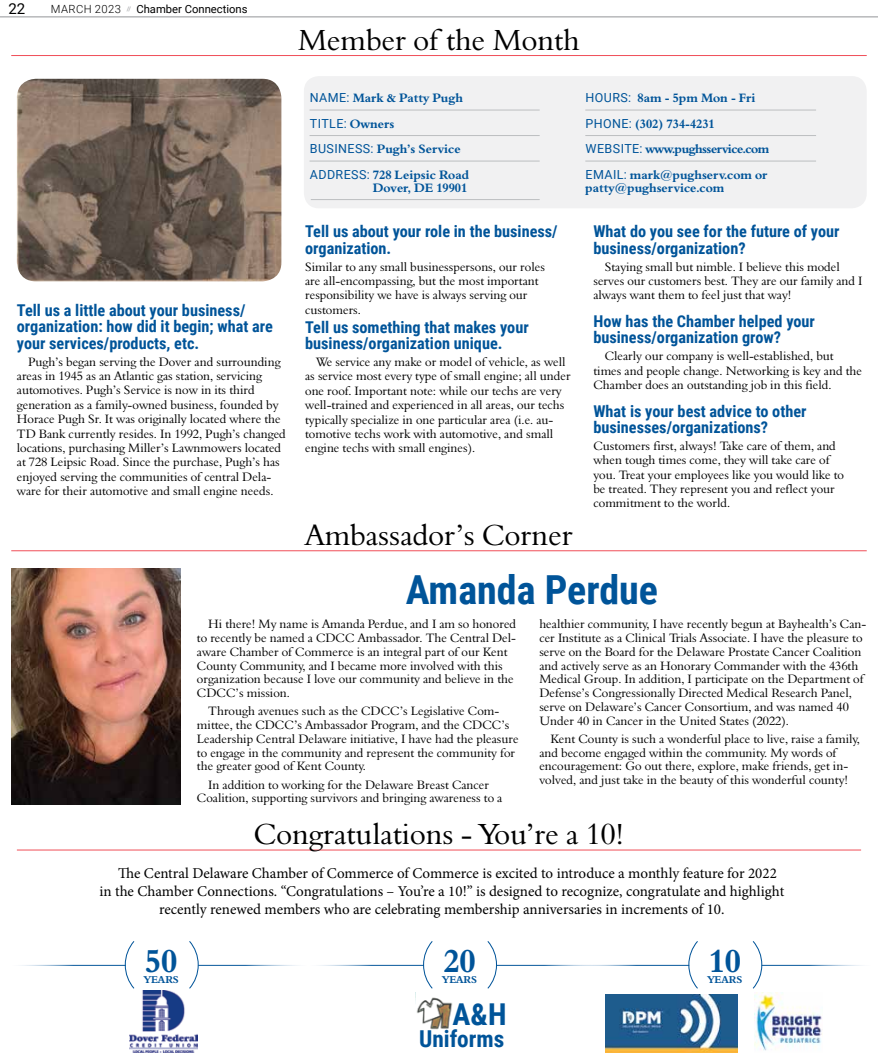
<style>
.page{position:relative;width:878px;height:1058px;background:#fff}
.page>*{position:absolute;margin:0;border:0;box-sizing:border-box;transform-origin:0 0}
.t1{font:700 40px "Roboto Condensed";color:#005499}
.t2{font:32.62px "Aldine 401 BT Bold A";color:#005499}
.t3{font:700 30.12px "Roboto Condensed";color:#005499}
.t4{font:30px "Aldine 401 BT Roman A";color:#000}
.t5{font:700 23.25px "Roboto Condensed";color:#005499}
.t6{font:700 16.25px/16.2px "Roboto Condensed";color:#005499}
.t7{font:15px "Minion Pro";color:#000}
.t8{font:15px "Roboto";color:#000}
.t9{font:12.5px/14.4px "Aldine 401 BT Roman A";color:#000}
.t10{font:12.5px/25.5px "Aldine 401 BT Bold A";color:#005499}
.t11{font:12.5px "Roboto";letter-spacing:.035em;color:#005499}
.t12{font:11.25px "Roboto";color:#000}
.t13{font:300 11.25px "Roboto";letter-spacing:.035em;color:#000}
.t14{font:10.25px "Aldine 401 BT Bold A";color:#005499}
.s1{font-family:"Roboto"}
.s2{font-family:"Aldine 401 BT Bold A"}
</style>
<div class="page">
<hr style="left:0;top:17px;width:878px;height:1px;background:#939598">
<hr style="left:11px;top:55px;width:855px;height:1px;background:#f04e58">
<hr style="left:11px;top:550px;width:855px;height:1px;background:#f04e58">
<div style="left:304px;top:76px;width:562px;height:132px;background:#f1f1f2;border-radius:15px"></div>
<hr style="left:309px;top:110px;width:230px;height:1px;background:#bcbec0">
<hr style="left:309px;top:135px;width:230px;height:1px;background:#bcbec0">
<hr style="left:309px;top:161px;width:230px;height:1px;background:#bcbec0">
<hr style="left:311px;top:199px;width:228px;height:1px;background:#bcbec0">
<hr style="left:585px;top:110px;width:231px;height:1px;background:#bcbec0">
<hr style="left:585px;top:135px;width:231px;height:1px;background:#bcbec0">
<hr style="left:585px;top:161px;width:231px;height:1px;background:#bcbec0">
<hr style="left:17px;top:849px;width:844px;height:1px;background:#f04e58">
<hr style="left:6px;top:964px;width:307px;height:1px;background:#005499">
<div style="left:126px;top:928px;width:72px;height:73px;background:#fff;border-radius:50%"></div>
<svg style="left:189px;top:941px;width:10px;height:48px"></svg>
<svg style="left:124px;top:941px;width:11px;height:48px"></svg>
<hr style="left:304px;top:964px;width:308px;height:1px;background:#005499">
<div style="left:424px;top:928px;width:72px;height:73px;background:#fff;border-radius:50%"></div>
<svg style="left:487px;top:941px;width:10px;height:48px"></svg>
<svg style="left:422px;top:941px;width:11px;height:48px"></svg>
<hr style="left:569px;top:964px;width:308px;height:1px;background:#005499">
<div style="left:689px;top:928px;width:72px;height:73px;background:#fff;border-radius:50%"></div>
<svg style="left:752px;top:941px;width:10px;height:48px"></svg>
<svg style="left:687px;top:941px;width:11px;height:48px"></svg>
<img style="left:17px;top:79px;width:264px;height:202px">
<img style="left:11px;top:568px;width:169px;height:236px">
<img style="left:754px;top:992px;width:68px;height:59px">
<img style="left:605px;top:994px;width:132px;height:58px">
<img style="left:130px;top:990px;width:67px;height:62px">
<img style="left:415px;top:992px;width:38px;height:38px">
<p class="t8" style="left:8px;top:-2px;width:18px">22</p>
<p class="t12" style="left:136px;top:1px;width:113px">Chamber Connections</p>
<p class="t13" style="left:51px;top:1px;width:82px">MARCH 2023 <sup>//</sup></p>
<h3 class="t4" style="left:298px;top:21px;width:283px">Member of the Month</h3>
<h3 class="t6" style="left:17px;top:301px;width:257px">Tell us a little about your business/ organization: how did it begin; what are your services/products, etc.</h3>
<p class="t9" style="left:17px;top:354px;width:270px;text-indent:11px">Pugh’s began serving the Dover and surrounding areas in 1945 as an Atlantic gas station, servicing automotives. Pugh’s Service is now in its third generation as a family-owned business, founded by Horace Pugh Sr. It was originally located where the TD Bank currently resides. In 1992, Pugh’s changed locations, purchasing Miller’s Lawnmowers located at 728 Leipsic Road. Since the purchase, Pugh’s has enjoyed serving the communities of central Dela&shy;ware for their automotive and small engine needs.</p>
<p class="t10" style="left:310px;top:85px;width:155px"><span class="s1">NAME:</span> Mark &amp; Patty Pugh</p>
<p class="t11" style="left:310px;top:115px;width:86px">TITLE: <span class="s2">Owners</span></p>
<p class="t10" style="left:310px;top:136px;width:161px"><span class="s1">BUSINESS:</span> Pugh’s Service<br><span class="s1">ADDRESS:</span> 728 Leipsic Road</p>
<p class="t10" style="left:373px;top:175px;width:96px">Dover, DE 19901</p>
<h3 class="t6" style="left:305px;top:223px;width:254px">Tell us about your role in the business/ organization.</h3>
<p class="t9" style="left:305px;top:259px;width:241px">Similar to any small businesspersons, our roles are all-encompassing, but the most important responsibility we have is always serving our customers.</p>
<h3 class="t6" style="left:305px;top:318px;width:225px">Tell us something that makes your business/organization unique.</h3>
<p class="t9" style="left:305px;top:354px;width:267px;text-indent:11px">We service any make or model of vehicle, as well as service most every type of small engine; all under one roof. Important note: while our techs are very well-trained and experienced in all areas, our techs typically specialize in one particular area (i.e. au&shy;tomotive techs work with automotive, and small engine techs with small engines).</p>
<h3 class="t4" style="left:305px;top:516px;width:269px">Ambassador’s Corner</h3>
<p class="t10" style="left:585px;top:85px;width:185px"><span class="s1">HOURS:</span> 8am - 5pm Mon - Fri<br><span class="s1">PHONE:</span> (302) 734-4231<br><span class="s1">WEBSITE:</span> www.pughsservice.com<br><span class="s1">EMAIL:</span> mark@pughserv.com or</p>
<p class="t10" style="left:585px;top:175px;width:141px">patty@pughservice.com</p>
<h3 class="t6" style="left:593px;top:223px;width:247px">What do you see for the future of your business/organization?</h3>
<p class="t9" style="left:593px;top:259px;width:270px;text-indent:11px">Staying small but nimble. I believe this model serves our customers best. They are our family and I always want them to feel just that way!</p>
<h3 class="t6" style="left:593px;top:312px;width:223px">How has the Chamber helped your business/organization grow?</h3>
<p class="t9" style="left:593px;top:349px;width:270px;text-indent:11px">Clearly our company is well-established, but times and people change. Networking is key and the<br>Chamber does an outstanding job in this field.</p>
<h3 class="t6" style="left:593px;top:402px;width:214px">What is your best advice to other businesses/organizations?</h3>
<p class="t9" style="left:593px;top:438px;width:252px">Customers first, always! Take care of them, and when tough times come, they will take care of you. Treat your employees like you would like to be treated. They represent you and reflect your commitment to the world.</p>
<h1 class="t1" style="left:405px;top:562px;width:254px">Amanda Perdue</h1>
<p class="t9" style="left:197px;top:617px;width:321px;line-height:13.8px;text-indent:11px">Hi there! My name is Amanda Perdue, and I am so honored to recently be named a CDCC Ambassador. The Central Del&shy;aware Chamber of Commerce is an integral part of our Kent County Community, and I became more involved with this organization because I love our community and believe in the CDCC’s mission.</p>
<p class="t9" style="left:197px;top:704px;width:323px;line-height:13.8px;text-indent:11px">Through avenues such as the CDCC’s Legislative Com&shy;mittee, the CDCC’s Ambassador Program, and the CDCC’s Leadership Central Delaware initiative, I have had the pleasure to engage in the community and represent the community for the greater good of Kent County.</p>
<p class="t9" style="left:197px;top:777px;width:307px;line-height:13.8px;text-align:center">In addition to working for the Delaware Breast Cancer<br>Coalition, supporting survivors and bringing awareness to a</p>
<p class="t9" style="left:539px;top:617px;width:328px;line-height:13.8px">healthier community, I have recently begun at Bayhealth’s Can&shy;cer Institute as a Clinical Trials Associate. I have the pleasure to serve on the Board for the Delaware Prostate Cancer Coalition and actively serve as an Honorary Commander with the 436th Medical Group. In addition, I participate on the Department of Defense’s Congressionally Directed Medical Research Panel, serve on Delaware’s Cancer Consortium, and was named 40<br>Under 40 in Cancer in the United States (2022).</p>
<p class="t9" style="left:539px;top:731px;width:322px;line-height:13.8px;text-indent:11px">Kent County is such a wonderful place to live, raise a family, and become engaged within the community. My words of encouragement: Go out there, explore, make friends, get in&shy;volved, and just take in the beauty of this wonderful county!</p>
<h3 class="t4" style="left:254px;top:815px;width:372px">Congratulations - You’re a 10!</h3>
<p class="t7" style="left:118px;top:862px;width:660px">The Central Delaware Chamber of Commerce of Commerce is excited to introduce a monthly feature for 2022</p>
<p class="t7" style="left:99px;top:880px;width:686px">in the Chamber Connections. “Congratulations – You’re a 10!” is designed to recognize, congratulate and highlight</p>
<p class="t7" style="left:159px;top:898px;width:567px">recently renewed members who are celebrating membership anniversaries in increments of 10.</p>
<h2 class="t2" style="left:145px;top:941px;width:34px">50</h2>
<p class="t14" style="left:144px;top:973px;width:36px">YEARS</p>
<h2 class="t2" style="left:443px;top:941px;width:34px">20</h2>
<p class="t14" style="left:442px;top:973px;width:36px">YEARS</p>
<h2 class="t2" style="left:708px;top:941px;width:34px">10</h2>
<p class="t14" style="left:707px;top:973px;width:36px">YEARS</p>
<h3 class="t3" style="left:452px;top:993px;width:55px">A&amp;H</h3>
<h3 class="t5" style="left:419px;top:1022px;width:87px">Uniforms</h3>
</div>
